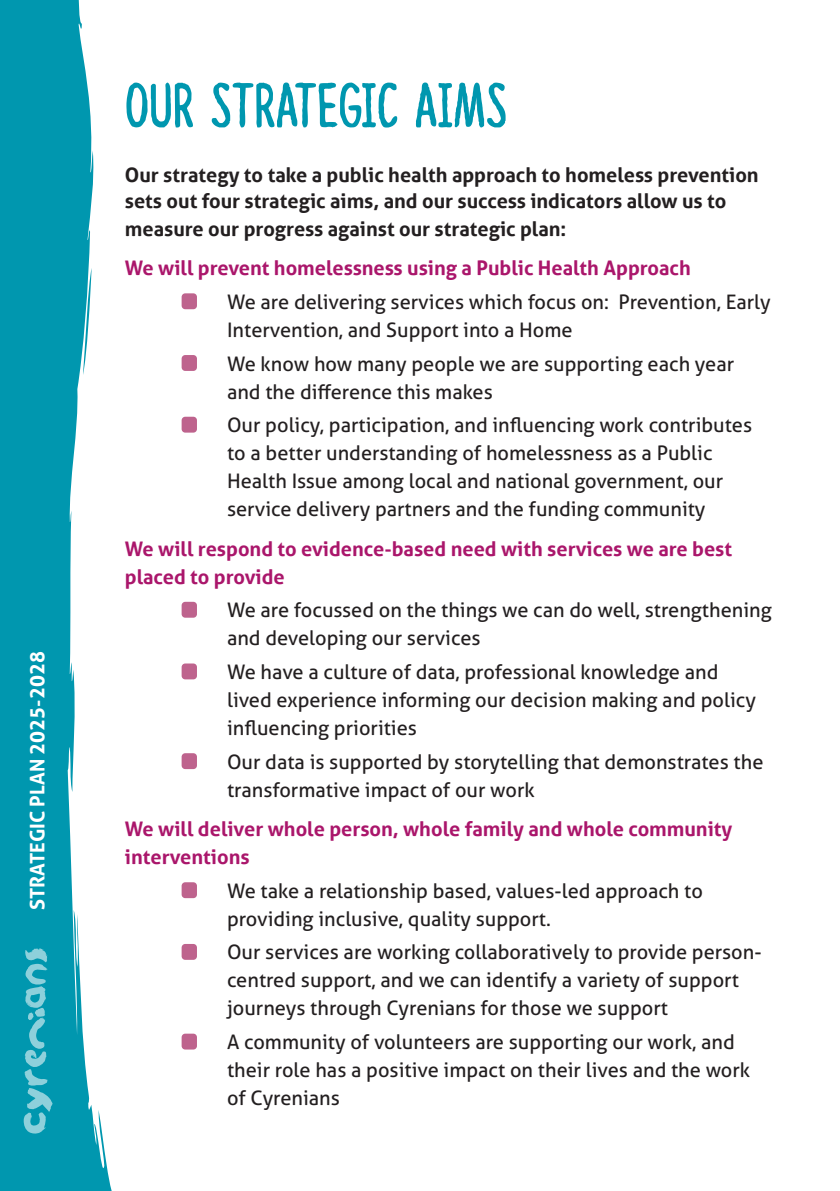
<style>
.page{position:relative;width:840px;height:1191px;background:#fff}
.page>*{position:absolute;margin:0;border:0;box-sizing:border-box;transform-origin:0 0}
.t1{font:64px "Lazingonasunnyafternoon";color:#0097af}
.t2{font:20px/28px "Aller";color:#231f20}
.t3{font:700 20px/28px "Aller";color:#aa166b}
.t4{font:700 20px/26px "Aller";color:#231f20}
.t5{font:700 20px "Aller";color:#fff}
</style>
<div class="page">
<svg style="left:0;top:0;width:112px;height:1191px;fill:#0097af"></svg>
<div style="left:181px;top:293px;width:16px;height:16px;background:#be638d;border-radius:4px"></div>
<div style="left:181px;top:355px;width:16px;height:16px;background:#be638d;border-radius:4px"></div>
<div style="left:181px;top:417px;width:16px;height:15px;background:#be638d;border-radius:4px"></div>
<div style="left:181px;top:602px;width:16px;height:15px;background:#be638d;border-radius:4px"></div>
<div style="left:181px;top:663px;width:16px;height:16px;background:#be638d;border-radius:4px"></div>
<div style="left:181px;top:753px;width:16px;height:16px;background:#be638d;border-radius:4px"></div>
<div style="left:181px;top:882px;width:16px;height:16px;background:#be638d;border-radius:4px"></div>
<div style="left:181px;top:944px;width:16px;height:15px;background:#be638d;border-radius:4px"></div>
<div style="left:181px;top:1033px;width:16px;height:16px;background:#be638d;border-radius:4px"></div>
<svg style="left:24px;top:948px;width:29px;height:186px;background:#37adc0"></svg>
<p class="t5" style="left:25px;top:910px;width:261px;rotate:-90deg">STRATEGIC PLAN 2025-2028</p>
<h1 class="t1" style="left:125px;top:67px;width:383px">OUR STRATEGIC AIMS</h1>
<p class="t4" style="left:125px;top:161px;width:635px">Our strategy to take a public health approach to homeless prevention sets out four strategic aims, and our success indicators allow us to</p>
<p class="t4" style="left:125px;top:215px;width:443px">measure our progress against our strategic plan:</p>
<p class="t3" style="left:125px;top:254px;width:567px">We will prevent homelessness using a Public Health Approach</p>
<p class="t2" style="left:227px;top:288px;width:545px">We are delivering services which focus on: Prevention, Early<br>Intervention, and Support into a Home</p>
<p class="t2" style="left:227px;top:349px;width:508px">We know how many people we are supporting each year and the difference this makes</p>
<p class="t2" style="left:227px;top:411px;width:526px">Our policy, participation, and influencing work contributes to a better understanding of homelessness as a Public Health Issue among local and national government, our service delivery partners and the funding community</p>
<p class="t3" style="left:125px;top:534px;width:608px">We will respond to evidence-based need with services we are best placed to provide</p>
<p class="t2" style="left:227px;top:596px;width:546px">We are focussed on the things we can do well, strengthening and developing our services</p>
<p class="t2" style="left:227px;top:658px;width:530px">We have a culture of data, professional knowledge and lived experience informing our decision making and policy influencing priorities</p>
<p class="t2" style="left:227px;top:747px;width:537px">Our data is supported by storytelling that demonstrates the transformative impact of our work</p>
<p class="t3" style="left:125px;top:815px;width:608px">We will deliver whole person, whole family and whole community interventions</p>
<p class="t2" style="left:227px;top:876px;width:477px">We take a relationship based, values-led approach to providing inclusive, quality support.</p>
<p class="t2" style="left:227px;top:938px;width:535px">Our services are working collaboratively to provide person&shy;centred support, and we can identify a variety of support journeys through Cyrenians for those we support</p>
<p class="t2" style="left:227px;top:1028px;width:524px">A community of volunteers are supporting our work, and their role has a positive impact on their lives and the work of Cyrenians</p>
</div>
